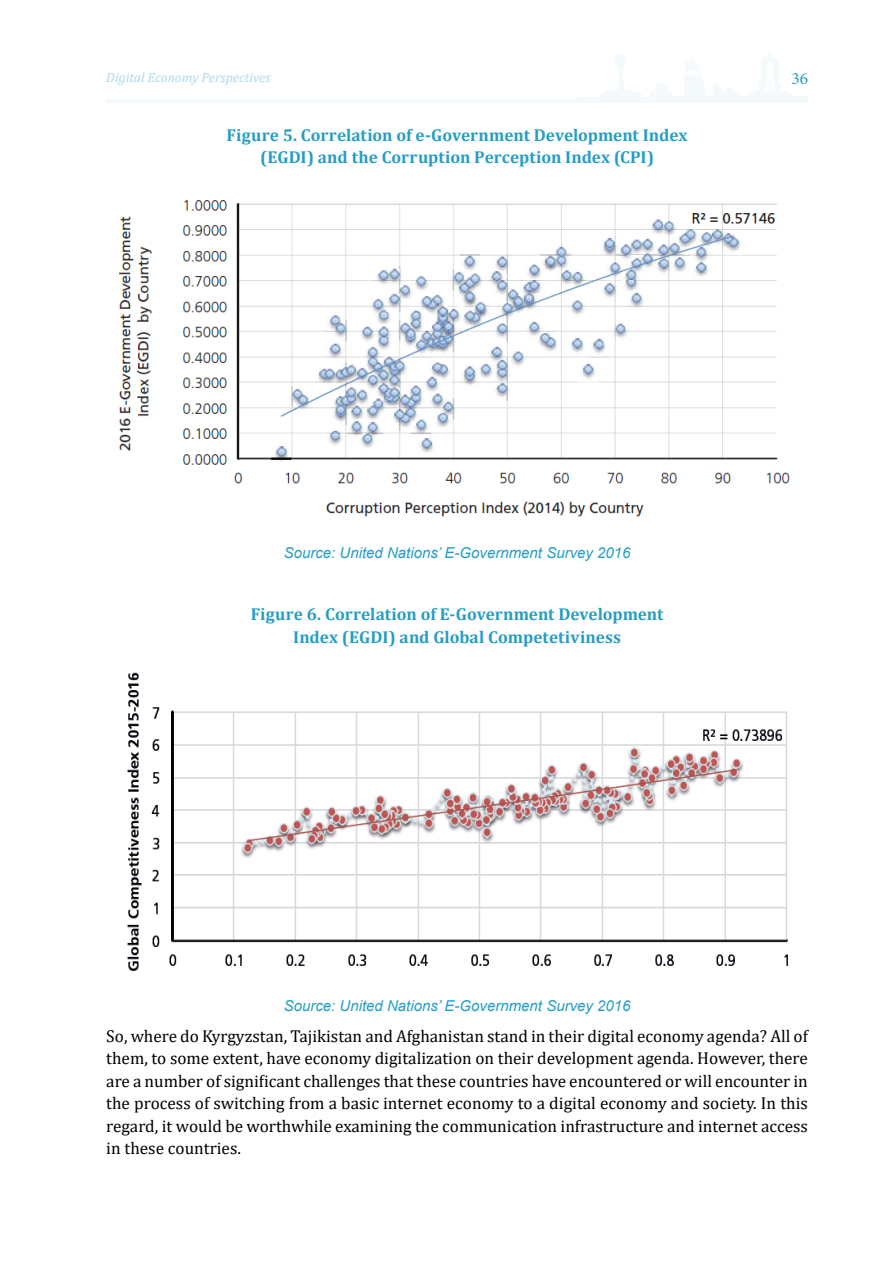
<style>
.page{position:relative;width:893px;height:1263px;background:#fff}
.page>*{position:absolute;margin:0;border:0;box-sizing:border-box;transform-origin:0 0}
.t1{font:17.25px/22.5px "Cambria";color:#000;text-align:justify}
.t2{font:700 17.25px/22.5px "Cambria";letter-spacing:-.005em;color:#269dc6;text-align:center}
.t3{font:17.25px "Minion Pro";color:#269dc6}
.t4{font:italic 15px "Arial";color:#269dc6}
.t5{font:italic 13.5px "Cambria";color:#add9ed}
</style>
<div class="page">
<svg style="left:577px;top:53px;width:231px;height:46px"></svg>
<hr style="left:106px;top:99px;width:702px;height:3px;background:#f4fafc">
<img style="left:118px;top:200px;width:672px;height:317px">
<img style="left:127px;top:672px;width:661px;height:299px">
<p class="t5" style="left:106px;top:68px;width:166px">Digital Economy Perspectives</p>
<p class="t3" style="left:791px;top:67px;width:18px">36</p>
<p class="t2" style="left:227px;top:123px;width:462px">Figure 5. Correlation of e-Government Development Index (EGDI) and the Corruption Perception Index (CPI)</p>
<p class="t4" style="left:284px;top:543px;width:348px">Source: United Nations’ E-Government Survey 2016</p>
<p class="t2" style="left:251px;top:603px;width:414px">Figure 6. Correlation of E-Government Development<br>Index (EGDI) and Global Competetiviness</p>
<p class="t4" style="left:284px;top:996px;width:348px">Source: United Nations’ E-Government Survey 2016</p>
<p class="t1" style="left:106px;top:1024px;width:703px">So, where do Kyrgyzstan, Tajikistan and Afghanistan stand in their digital economy agenda? All of them, to some extent, have economy digitalization on their development agenda. However, there are a number of significant challenges that these countries have encountered or will encounter in the process of switching from a basic internet economy to a digital economy and society. In this regard, it would be worthwhile examining the communication infrastructure and internet access in these countries.</p>
</div>
